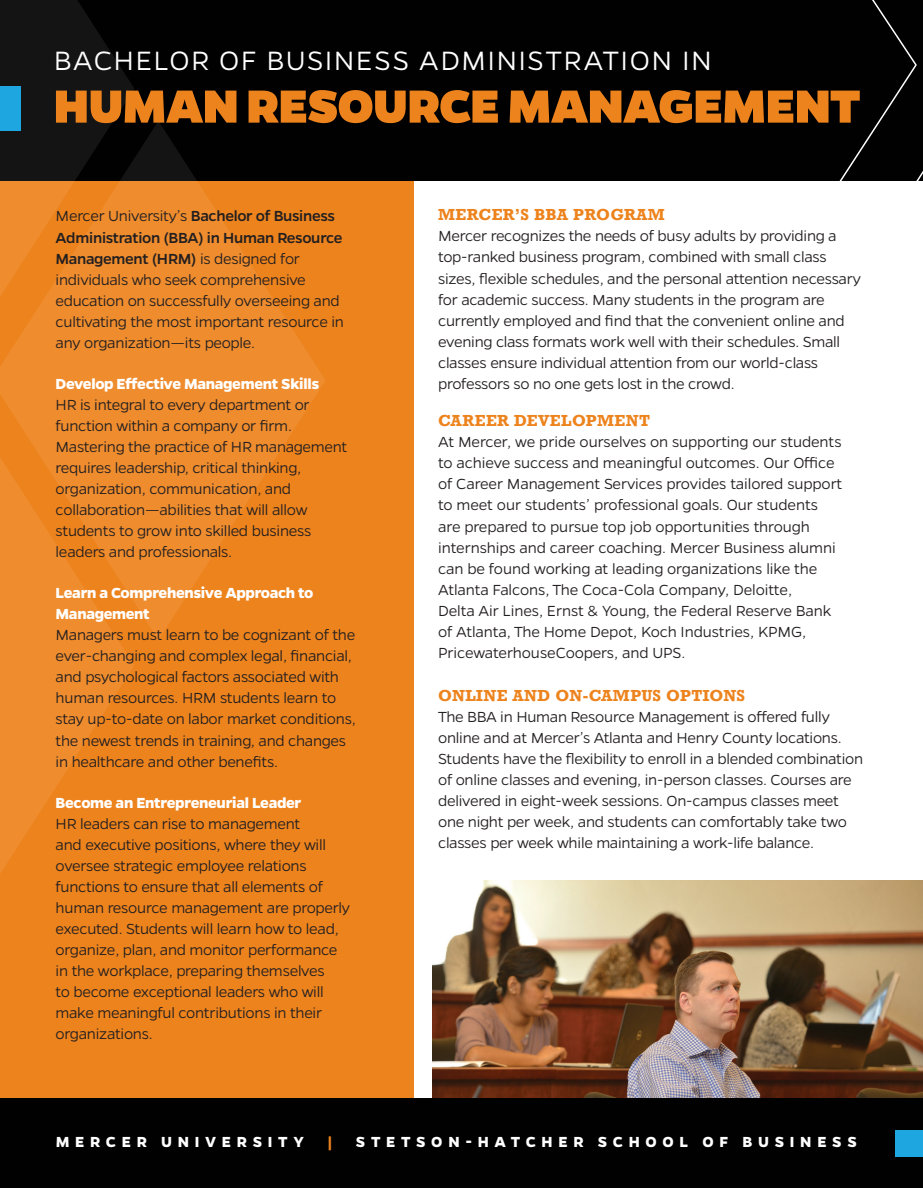
<style>
.page{position:relative;width:923px;height:1188px;background:#fff}
.page>*{position:absolute;margin:0;border:0;box-sizing:border-box;transform-origin:0 0}
.Degree_header{font:800 52.5px "Gentona";letter-spacing:-.01em;color:#ed831d}
.BBA{font:300 30px "Gentona";letter-spacing:.045em;color:#fff}
.Text{font:300 16.5px/21px "Gentona";letter-spacing:-.015em;color:#231f20}
.t1{font:700 16.5px "Gentona";letter-spacing:.345em;color:#fff}
.t2{font:700 16.5px "Gentona";color:#ed831d}
.Subhead{font:700 15px "Rockwell";letter-spacing:.03em;color:#ed831d}
.s1{font-weight:500}
.s2{font-weight:700;color:#fff}
</style>
<div class="page">
<img style="left:433px;top:880px;width:490px;height:217px">
<div style="left:0;top:170px;width:413px;height:944px;background:#ed831d"></div>
<div style="left:0;top:0;width:923px;height:181px;background:#010101"></div>
<svg style="left:839px;top:0;width:79px;height:181px"></svg>
<svg style="left:0;top:0;width:134px;height:121px;fill:#141414"></svg>
<svg style="left:0;top:121px;width:325px;height:518px;fill:#ee8c2e"></svg>
<svg style="left:0;top:406px;width:134px;height:467px;fill:#ee8c2e"></svg>
<div style="left:0;top:1097px;width:923px;height:90px;background:#010101"></div>
<div style="left:896px;top:1130px;width:27px;height:26px;background:#1da6df"></div>
<div style="left:0;top:86px;width:21px;height:45px;background:#1da6df"></div>
<p class="BBA" style="left:54px;top:44px;width:660px">BACHELOR OF BUSINESS ADMINISTRATION IN</p>
<p class="Degree_header" style="left:54px;top:75px;width:808px">HUMAN RESOURCE MANAGEMENT</p>
<p class="Text" style="left:56px;top:205px;width:290px">Mercer University’s <span class="s1">Bachelor of Business Administration (BBA) in Human Resource Management (HRM)</span> is designed for individuals who seek comprehensive education on successfully overseeing and cultivating the most important resource in any organization—its people.</p>
<p class="Text" style="left:56px;top:373px;width:293px"><span class="s2">Develop Effective Management Skills<br></span>HR is integral to every department or function within a company or firm.<br>Mastering the practice of HR management requires leadership, critical thinking, organization, communication, and collaboration—abilities that will allow students to grow into skilled business leaders and professionals.</p>
<p class="Text" style="left:56px;top:582px;width:302px"><span class="s2">Learn a Comprehensive Approach to Management<br></span>Managers must learn to be cognizant of the ever-changing and complex legal, financial, and psychological factors associated with human resources. HRM students learn to stay up-to-date on labor market conditions, the newest trends in training, and changes in healthcare and other benefits.</p>
<p class="Text" style="left:56px;top:791px;width:296px"><span class="s2">Become an Entrepreneurial Leader<br></span>HR leaders can rise to management<br>and executive positions, where they will oversee strategic employee relations functions to ensure that all elements of human resource management are properly executed. Students will learn how to lead, organize, plan, and monitor performance in the workplace, preparing themselves<br>to become exceptional leaders who will make meaningful contributions in their organizations.</p>
<p class="Subhead" style="left:438px;top:205px;width:228px">MERCER’S BBA PROGRAM</p>
<p class="Text" style="left:438px;top:225px;width:424px">Mercer recognizes the needs of busy adults by providing a top-ranked business program, combined with small class sizes, flexible schedules, and the personal attention necessary for academic success. Many students in the program are currently employed and find that the convenient online and evening class formats work well with their schedules. Small classes ensure individual attention from our world-class professors so no one gets lost in the crowd.</p>
<p class="Subhead" style="left:438px;top:411px;width:213px">CAREER DEVELOPMENT</p>
<p class="Text" style="left:438px;top:431px;width:406px">At Mercer, we pride ourselves on supporting our students to achieve success and meaningful outcomes. Our Office of Career Management Services provides tailored support to meet our students’ professional goals. Our students are prepared to pursue top job opportunities through internships and career coaching. Mercer Business alumni can be found working at leading organizations like the Atlanta Falcons, The Coca-Cola Company, Deloitte,<br>Delta Air Lines, Ernst &amp; Young, the Federal Reserve Bank of Atlanta, The Home Depot, Koch Industries, KPMG, PricewaterhouseCoopers, and UPS.</p>
<p class="Subhead" style="left:438px;top:685px;width:309px">ONLINE AND ON-CAMPUS OPTIONS</p>
<p class="Text" style="left:438px;top:705px;width:426px">The BBA in Human Resource Management is offered fully online and at Mercer’s Atlanta and Henry County locations.<br>Students have the flexibility to enroll in a blended combination of online classes and evening, in-person classes. Courses are delivered in eight-week sessions. On-campus classes meet one night per week, and students can comfortably take two classes per week while maintaining a work-life balance.</p>
<p class="t1" style="left:56px;top:1132px;width:250px">MERCER UNIVERSITY</p>
<p class="t2" style="left:327px;top:1132px;width:7px">|</p>
<p class="t1" style="left:356px;top:1132px;width:503px">STETSON-HATCHER SCHOOL OF BUSINESS</p>
</div>
